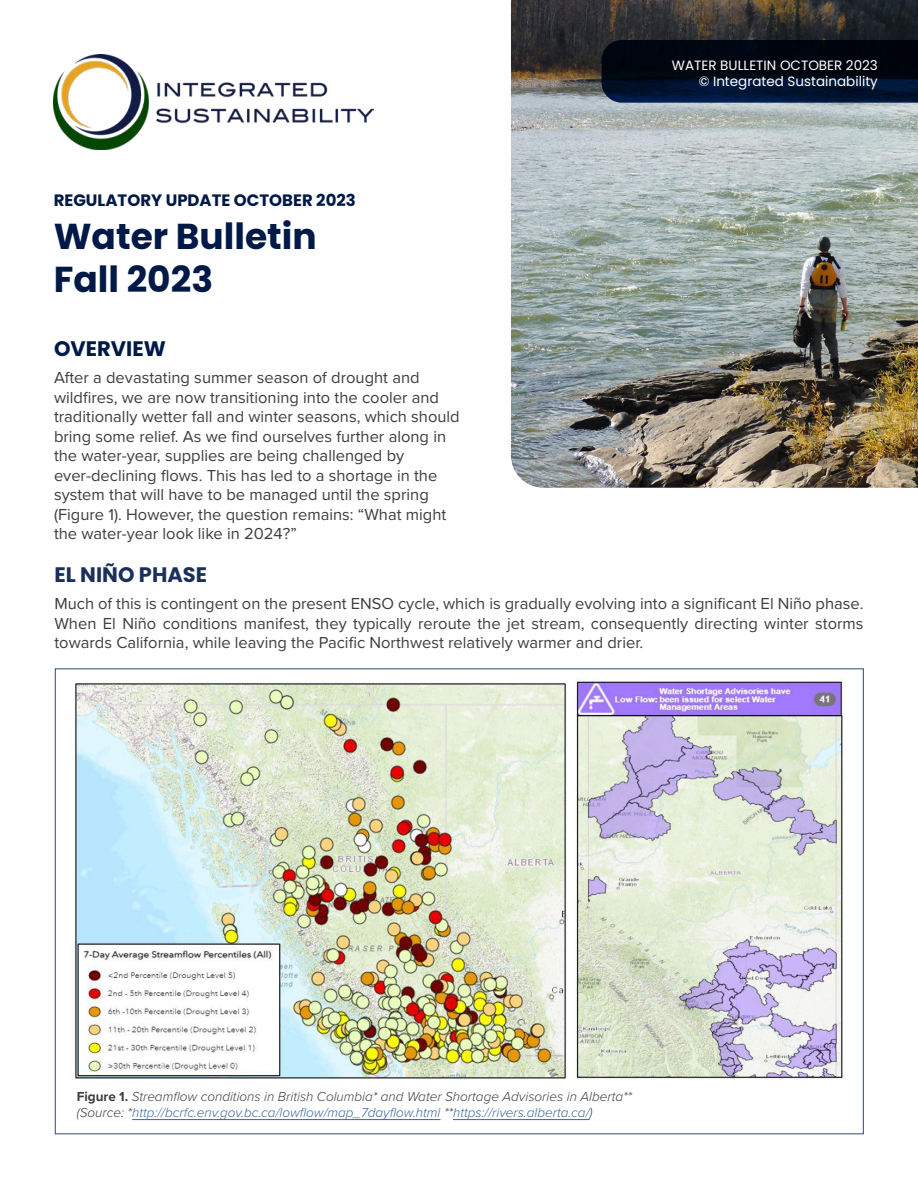
<style>
.page{position:relative;width:918px;height:1188px;background:#fff}
.page>*{position:absolute;margin:0;border:0;box-sizing:border-box;transform-origin:0 0}
.t1{font:700 36px/43.2px "Poppins";color:#001947}
.t2{font:700 21px "Poppins";color:#1a305a}
.t3{font:700 21px "Poppins";color:#001947}
.t4{font:16.5px/19.5px "Proxima Nova";color:#3e3e3f}
.t5{font:700 16.5px "Poppins";color:#001947}
.t6{font:italic 300 13.5px/16.2px "Proxima Nova";color:#3e3e3f}
.t7{font:13.5px "Poppins";color:#fff}
.s1{font-weight:700;font-style:normal}
.s2{color:#3667a4}
</style>
<div class="page">
<img style="left:54px;top:54px;width:320px;height:96px">
<hr style="left:132px;top:1119px;width:309px;height:1px;background:#3667a4">
<hr style="left:453px;top:1119px;width:137px;height:1px;background:#3667a4">
<img style="left:70px;top:679px;width:775px;height:401px">
<img style="left:511px;top:0;width:407px;height:488px">
<svg style="left:602px;top:40px;width:316px;height:63px;background:#020d1f"></svg>
<p class="t5" style="left:54px;top:191px;width:304px">REGULATORY UPDATE OCTOBER 2023</p>
<p class="t1" style="left:54px;top:215px;width:265px">Water Bulletin<br>Fall 2023</p>
<p class="t7" style="left:672px;top:57px;width:207px">WATER BULLETIN OCTOBER 2023</p>
<p class="t7" style="left:699px;top:74px;width:181px">© Integrated Sustainability</p>
<p class="t3" style="left:54px;top:336px;width:113px">OVERVIEW</p>
<p class="t4" style="left:54px;top:367px;width:407px">After a devastating summer season of drought and wildfires, we are now transitioning into the cooler and traditionally wetter fall and winter seasons, which should bring some relief. As we find ourselves further along in the water-year, supplies are being challenged by ever-declining flows. This has led to a shortage in the system that will have to be managed until the spring (Figure 1). However, the question remains: “What might the water-year look like in 2024?”</p>
<p class="t2" style="left:54px;top:562px;width:154px">EL NIÑO PHASE</p>
<p class="t4" style="left:54px;top:593px;width:811px;text-align:justify">Much of this is contingent on the present ENSO cycle, which is gradually evolving into a significant El Niño phase.<br>When El Niño conditions manifest, they typically reroute the jet stream, consequently directing winter storms towards California, while leaving the Pacific Northwest relatively warmer and drier.</p>
<p class="t6" style="left:77px;top:1088px;width:557px"><span class="s1">Figure 1.</span> Streamflow conditions in British Columbia* and Water Shortage Advisories in Alberta** (Source: *<span class="s2">http://bcrfc.env.gov.bc.ca/lowflow/map_7dayflow.html</span> **<span class="s2">https://rivers.alberta.ca/</span>)</p>
</div>
